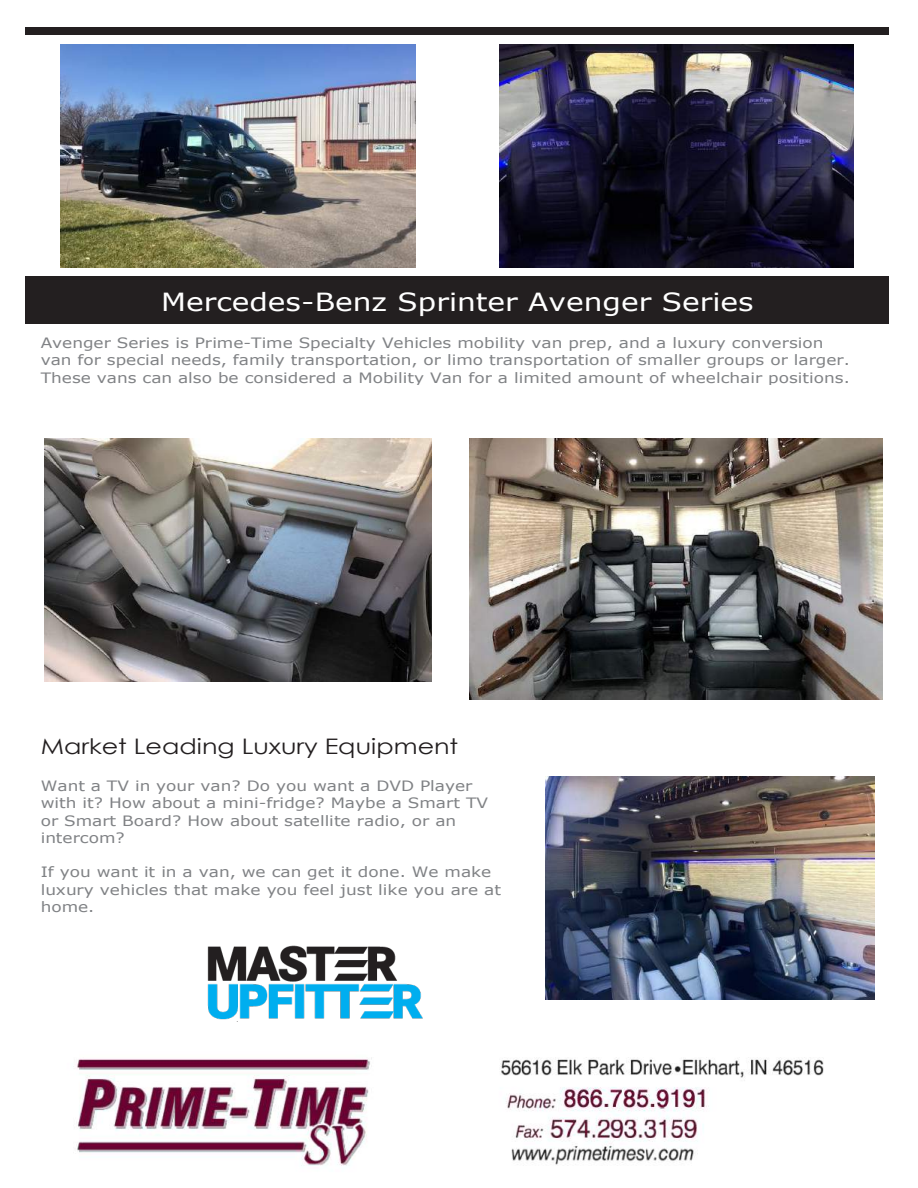
<style>
.page{position:relative;width:918px;height:1188px;background:#fff}
.page>*{position:absolute;margin:0;border:0;box-sizing:border-box;transform-origin:0 0}
.t1{font:24.9px "Verdana";color:#fff;scale:1.19 1}
.t2{font:21.45px "Century Gothic";color:#231f20;scale:1.19 1}
.t3{font:14.25px/17.4px "Verdana";color:#808285;scale:1.19 1}
</style>
<div class="page">
<hr style="left:26px;top:27px;width:863px;height:1px;background:#231f20">
<div style="left:26px;top:28px;width:863px;height:7px;background:#231f20"></div>
<div style="left:26px;top:276px;width:863px;height:49px;background:#231f20"></div>
<img style="left:61px;top:44px;width:355px;height:224px">
<img style="left:500px;top:44px;width:353px;height:224px">
<img style="left:45px;top:438px;width:387px;height:244px">
<img style="left:470px;top:438px;width:413px;height:261px">
<img style="left:545px;top:776px;width:329px;height:224px">
<img style="left:207px;top:945px;width:216px;height:77px">
<img style="left:77px;top:1057px;width:747px;height:109px">
<h1 class="t1" style="left:161px;top:284px;width:499px">Mercedes-Benz Sprinter Avenger Series</h1>
<p class="t3" style="left:41px;top:334px;width:682px">Avenger Series is Prime-Time Specialty Vehicles mobility van prep, and a luxury conversion van for special needs, family transportation, or limo transportation of smaller groups or larger.<br>These vans can also be considered a Mobility Van for a limited amount of wheelchair positions.</p>
<h2 class="t2" style="left:41px;top:731px;width:352px">Market Leading Luxury Equipment</h2>
<p class="t3" style="left:41px;top:777px;width:377px">Want a TV in your van? Do you want a DVD Player with it? How about a mini-fridge? Maybe a Smart TV or Smart Board? How about satellite radio, or an intercom?</p>
<p class="t3" style="left:41px;top:863px;width:388px">If you want it in a van, we can get it done. We make luxury vehicles that make you feel just like you are at home.</p>
</div>
